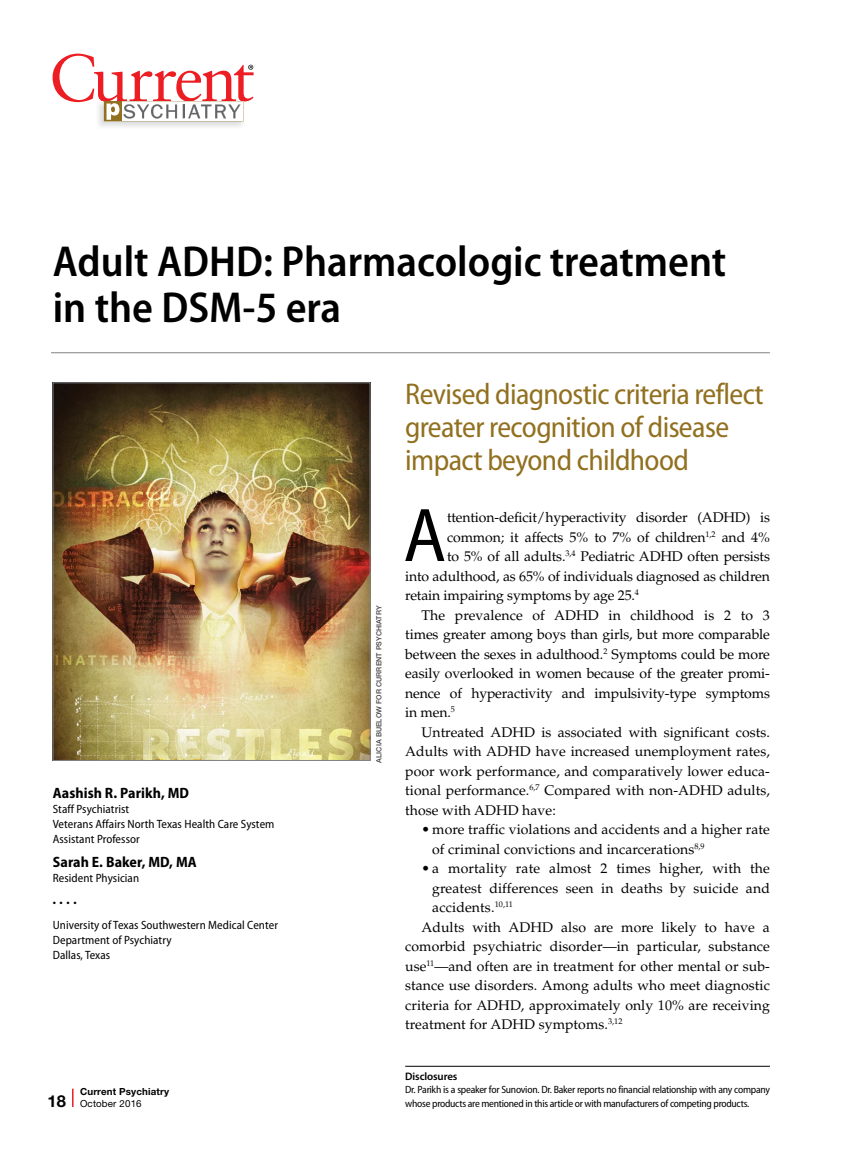
<style>
.page{position:relative;width:851px;height:1161px;background:#fff}
.page>*{position:absolute;margin:0;border:0;box-sizing:border-box;transform-origin:0 0}
.body_dropcap{font:semi-condensed 76.8px "Myriad Pro";color:#000}
.t1{font:600 semi-condensed 43.5px/46.5px "Myriad Pro";color:#000}
.abstract{font:semi-condensed 30px/33px "Myriad Pro";letter-spacing:-.02em;color:#91701f}
.bbody_byline{font:700 semi-condensed 15px "Myriad Pro";letter-spacing:.005em;color:#000}
.body_indent{font:14.1px/19.5px "Palatino LT Std";letter-spacing:.005em;color:#000;text-align:justify}
.body_dropcap-2{font:14.1px "Palatino LT Std";letter-spacing:-.01em;color:#000}
.body_af{font:semi-condensed 12px "Myriad Pro";letter-spacing:.005em;color:#000}
.body_af_rule{font:semi-condensed 12px/15px "Myriad Pro";letter-spacing:.005em;color:#000}
.bbody_byline-2{font:semi-condensed 12px "Myriad Pro";color:#000}
.bbody_disclosure{font:600 10.8px "Myriad Pro";letter-spacing:-.01em;color:#000}
.disclosure{font:semi-condensed 10.5px/13.5px "Myriad Pro";letter-spacing:-.025em;color:#000}
.t2{font:700 9.75px/12px "Helvetica Neue LT Std";letter-spacing:.015em;color:#000}
.t3{font:500 7.2px "Helvetica Neue LT Std";letter-spacing:.01em;color:#414042}
.s1{font-size:16.5px}
.s2{font-weight:400}
</style>
<div class="page">
<hr style="left:51px;top:353px;width:719px;height:1px;background:#808285">
<svg style="left:72px;top:1089px;width:2px;height:18px"></svg>
<svg style="left:53px;top:54px;width:200px;height:67px"></svg>
<img style="left:55px;top:385px;width:313px;height:374px">
<div style="left:53px;top:383px;width:317px;height:378px;border:1px solid #808285"></div>
<hr style="left:405px;top:1066px;width:365px;height:1px;background:#000">
<p class="t1" style="left:53px;top:237px;width:675px">Adult ADHD: Pharmacologic treatment in the DSM-5 era</p>
<p class="bbody_byline" style="left:53px;top:784px;width:138px">Aashish R. Parikh, MD</p>
<p class="body_af" style="left:53px;top:802px;width:78px">Staff Psychiatrist</p>
<p class="body_af" style="left:53px;top:817px;width:223px">Veterans Affairs North Texas Health Care System</p>
<p class="body_af" style="left:53px;top:832px;width:88px">Assistant Professor</p>
<p class="bbody_byline" style="left:53px;top:852px;width:145px">Sarah E. Baker, MD, MA</p>
<p class="body_af" style="left:53px;top:871px;width:88px">Resident Physician</p>
<p class="bbody_byline-2" style="left:53px;top:894px;width:25px">• • • •</p>
<p class="body_af_rule" style="left:53px;top:918px;width:227px">University of Texas Southwestern Medical Center<br>Department of Psychiatry<br>Dallas, Texas</p>
<p class="t2" style="left:47px;top:1085px;width:123px;text-indent:33px">Current Psychiatry<br><span class="s1">18</span> <span class="s2">October 2016</span></p>
<p class="t3" style="left:374px;top:763px;width:158px;rotate:-90deg">ALICIA BUELOW FOR CURRENT PSYCHIATRY</p>
<p class="abstract" style="left:405px;top:377px;width:360px">Revised diagnostic criteria reflect greater recognition of disease impact beyond childhood</p>
<p class="body_dropcap" style="left:403px;top:488px;width:44px">A</p>
<p class="body_dropcap-2" style="left:447px;top:509px;width:324px">ttention-deficit/hyperactivity disorder (ADHD) is</p>
<p class="body_dropcap-2" style="left:447px;top:528px;width:324px">common; it affects 5% to 7% of children<sup>1,2</sup> and 4%</p>
<p class="body_dropcap-2" style="left:447px;top:548px;width:324px">to 5% of all adults.<sup>3,4</sup> Pediatric ADHD often persists</p>
<p class="body_dropcap-2" style="left:405px;top:567px;width:366px">into adulthood, as 65% of individuals diagnosed as children</p>
<p class="body_dropcap-2" style="left:405px;top:587px;width:235px">retain impairing symptoms by age 25.<sup>4</sup></p>
<p class="body_indent" style="left:405px;top:605px;width:366px;text-indent:16px">The prevalence of ADHD in childhood is 2 to 3 times greater among boys than girls, but more comparable between the sexes in adulthood.<sup>2</sup> Symptoms could be more easily overlooked in women because of the greater promi&shy;nence of hyperactivity and impulsivity-type symptoms in men.<sup>5</sup></p>
<p class="body_indent" style="left:405px;top:722px;width:366px;text-indent:16px">Untreated ADHD is associated with significant costs.<br>Adults with ADHD have increased unemployment rates, poor work performance, and comparatively lower educa&shy;tional performance.<sup>6,7</sup> Compared with non-ADHD adults, those with ADHD have:</p>
<p class="body_indent" style="left:432px;top:820px;width:339px;text-indent:-11px">• more traffic violations and accidents and a higher rate of criminal convictions and incarcerations<sup>8,9</sup></p>
<p class="body_indent" style="left:432px;top:859px;width:339px;text-indent:-11px">• a mortality rate almost 2 times higher, with the greatest differences seen in deaths by suicide and accidents.<sup>10,11</sup></p>
<p class="body_indent" style="left:405px;top:917px;width:366px;text-indent:16px">Adults with ADHD also are more likely to have a comorbid psychiatric disorder—in particular, substance use<sup>11</sup>—and often are in treatment for other mental or sub&shy;stance use disorders. Among adults who meet diagnostic criteria for ADHD, approximately only 10% are receiving treatment for ADHD symptoms.<sup>3,12</sup></p>
<p class="bbody_disclosure" style="left:405px;top:1069px;width:54px">Disclosures</p>
<p class="disclosure" style="left:405px;top:1083px;width:366px">Dr. Parikh is a speaker for Sunovion. Dr. Baker reports no financial relationship with any company whose products are mentioned in this article or with manufacturers of competing products.</p>
</div>
